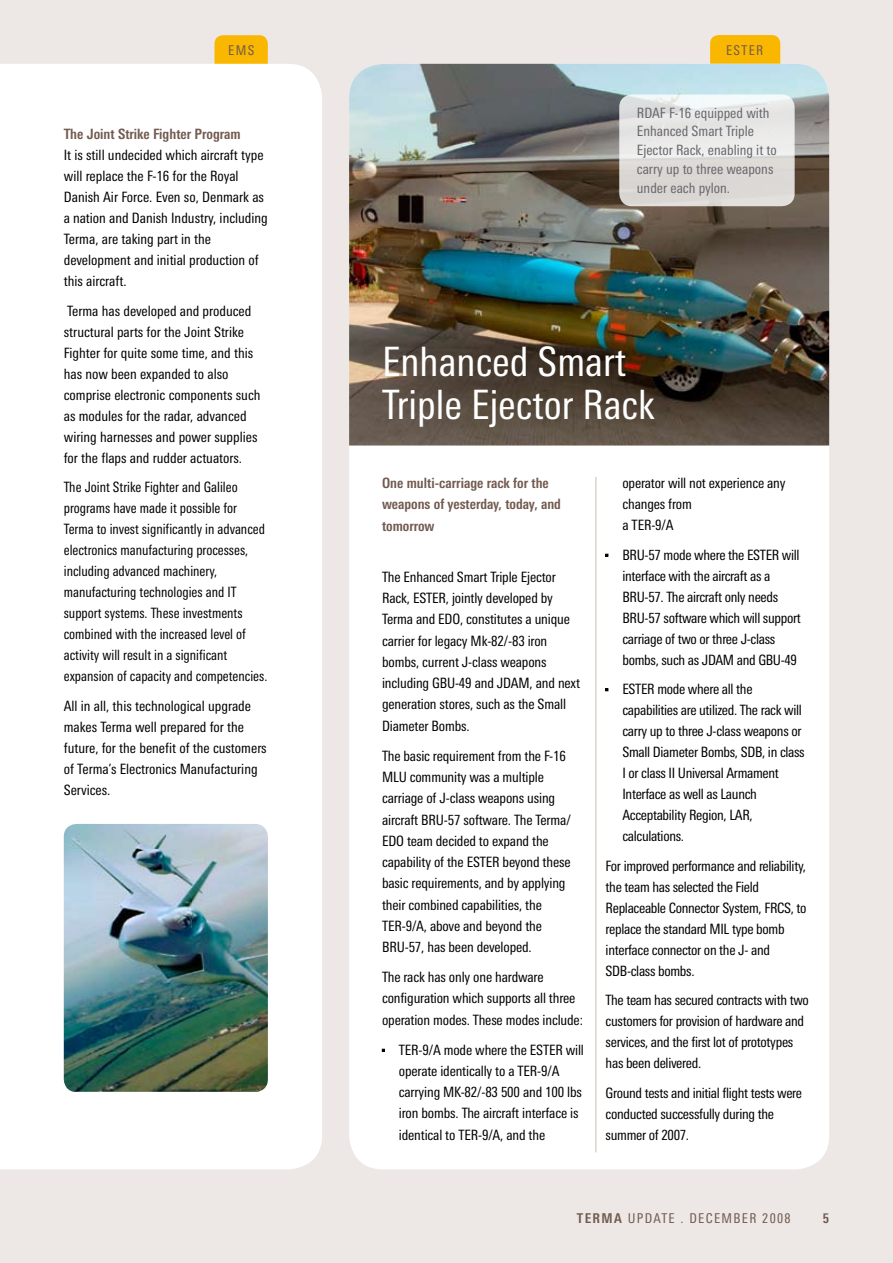
<style>
.page{position:relative;width:893px;height:1263px;background:#ede8e5}
.page>*{position:absolute;margin:0;border:0;box-sizing:border-box;transform-origin:0 0}
.t1{font:condensed 40.5px/43.5px "Linotype Univers";color:#fff}
.t2{font:condensed 14.25px/21px "Linotype Univers";letter-spacing:-.01em;color:#000}
.t3{font:condensed 14.25px/21px "Linotype Univers";letter-spacing:-.01em;color:#000;scale:.95 1}
.t4{font:condensed 14.25px/18.8px "Linotype Univers";color:#68676c}
.t5{font:700 condensed 14.25px/21.3px "Linotype Univers";color:#725a4f}
.t6{font:condensed 13.5px "Linotype Univers";letter-spacing:.1em;color:#725a4f}
.t7{font:700 condensed 13.5px "Linotype Univers";color:#725a4f}
.s1{font-weight:700}
</style>
<div class="page">
<div style="left:215px;top:35px;width:53px;height:43px;background:#f9b700;border-radius:9px"></div>
<div style="left:710px;top:35px;width:70px;height:43px;background:#f9b700;border-radius:9px"></div>
<div style="left:0;top:64px;width:322px;height:1105px;background:#fff"></div>
<div style="left:349px;top:64px;width:480px;height:1105px;background:#fff;border-radius:34px"></div>
<img style="left:349px;top:64px;width:480px;height:382px">
<hr style="left:595px;top:477px;width:1px;height:675px;background:#cbbeb6">
<svg style="left:619px;top:95px;width:176px;height:111px;background:#e2e1df"></svg>
<img style="left:64px;top:824px;width:204px;height:268px">
<p class="t6" style="left:228px;top:43px;width:28px">EMS</p>
<p class="t6" style="left:726px;top:43px;width:39px">ESTER</p>
<p class="t5" style="left:64px;top:123px;width:178px">The Joint Strike Fighter Program</p>
<p class="t2" style="left:64px;top:144px;width:206px">It is still undecided which aircraft type will replace the F-16 for the Royal Danish Air Force. Even so, Denmark as a nation and Danish Industry, including Terma, are taking part in the development and initial production of this aircraft.</p>
<p class="t2" style="left:64px;top:300px;width:198px">Terma has developed and produced structural parts for the Joint Strike Fighter for quite some time, and this has now been expanded to also comprise electronic components such as modules for the radar, advanced wiring harnesses and power supplies for the flaps and rudder actuators.</p>
<p class="t3" style="left:64px;top:476px;width:216px">The Joint Strike Fighter and Galileo programs have made it possible for Terma to invest significantly in advanced electronics manufacturing processes, including advanced machinery, manufacturing technologies and IT support systems. These investments combined with the increased level of activity will result in a significant expansion of capacity and competencies.</p>
<p class="t2" style="left:64px;top:695px;width:204px">All in all, this technological upgrade makes Terma well prepared for the future, for the benefit of the customers of Terma’s Electronics Manufacturing<br>Services.</p>
<p class="t4" style="left:637px;top:103px;width:141px">RDAF F-16 equipped with<br>Enhanced Smart Triple<br>Ejector Rack, enabling it to carry up to three weapons under each pylon.</p>
<h1 class="t1" style="left:382px;top:339px;width:274px">Enhanced Smart<br>Triple Ejector Rack</h1>
<p class="t5" style="left:382px;top:472px;width:180px">One multi-carriage rack for the weapons of yesterday, today, and tomorrow</p>
<p class="t2" style="left:382px;top:566px;width:199px">The Enhanced Smart Triple Ejector<br>Rack, ESTER, jointly developed by<br>Terma and EDO, constitutes a unique carrier for legacy Mk-82/-83 iron bombs, current J-class weapons including GBU-49 and JDAM, and next generation stores, such as the Small<br>Diameter Bombs.</p>
<p class="t2" style="left:382px;top:745px;width:190px">The basic requirement from the F-16<br>MLU community was a multiple carriage of J-class weapons using aircraft BRU-57 software. The Terma/ EDO team decided to expand the capability of the ESTER beyond these basic requirements, and by applying their combined capabilities, the TER-9/A, above and beyond the BRU-57, has been developed.</p>
<p class="t2" style="left:382px;top:966px;width:202px">The rack has only one hardware configuration which supports all three operation modes. These modes include:</p>
<p class="t2" style="left:399px;top:1039px;width:187px">TER-9/A mode where the ESTER will operate identically to a TER-9/A carrying MK-82/-83 500 and 100 lbs iron bombs. The aircraft interface is identical to TER-9/A, and the</p>
<p class="t2" style="left:622px;top:472px;width:164px">operator will not experience any changes from<br>a TER-9/A</p>
<p class="t2" style="left:622px;top:544px;width:180px">BRU-57 mode where the ESTER will interface with the aircraft as a<br>BRU-57. The aircraft only needs<br>BRU-57 software which will support carriage of two or three J-class bombs, such as JDAM and GBU-49</p>
<p class="t2" style="left:622px;top:678px;width:184px">ESTER mode where all the capabilities are utilized. The rack will carry up to three J-class weapons or<br>Small Diameter Bombs, SDB, in class<br>I or class II Universal Armament<br>Interface as well as Launch<br>Acceptability Region, LAR, calculations.</p>
<p class="t2" style="left:606px;top:855px;width:202px">For improved performance and reliability, the team has selected the Field Replaceable Connector System, FRCS, to replace the standard MIL type bomb interface connector on the J- and SDB-class bombs.</p>
<p class="t2" style="left:606px;top:989px;width:205px">The team has secured contracts with two customers for provision of hardware and services, and the first lot of prototypes has been delivered.</p>
<p class="t2" style="left:606px;top:1082px;width:198px">Ground tests and initial flight tests were conducted successfully during the summer of 2007.</p>
<p class="t6" style="left:577px;top:1210px;width:215px"><span class="s1">TERMA</span> UPDATE . DECEMBER 2008</p>
<p class="t7" style="left:823px;top:1210px;width:8px">5</p>
</div>
